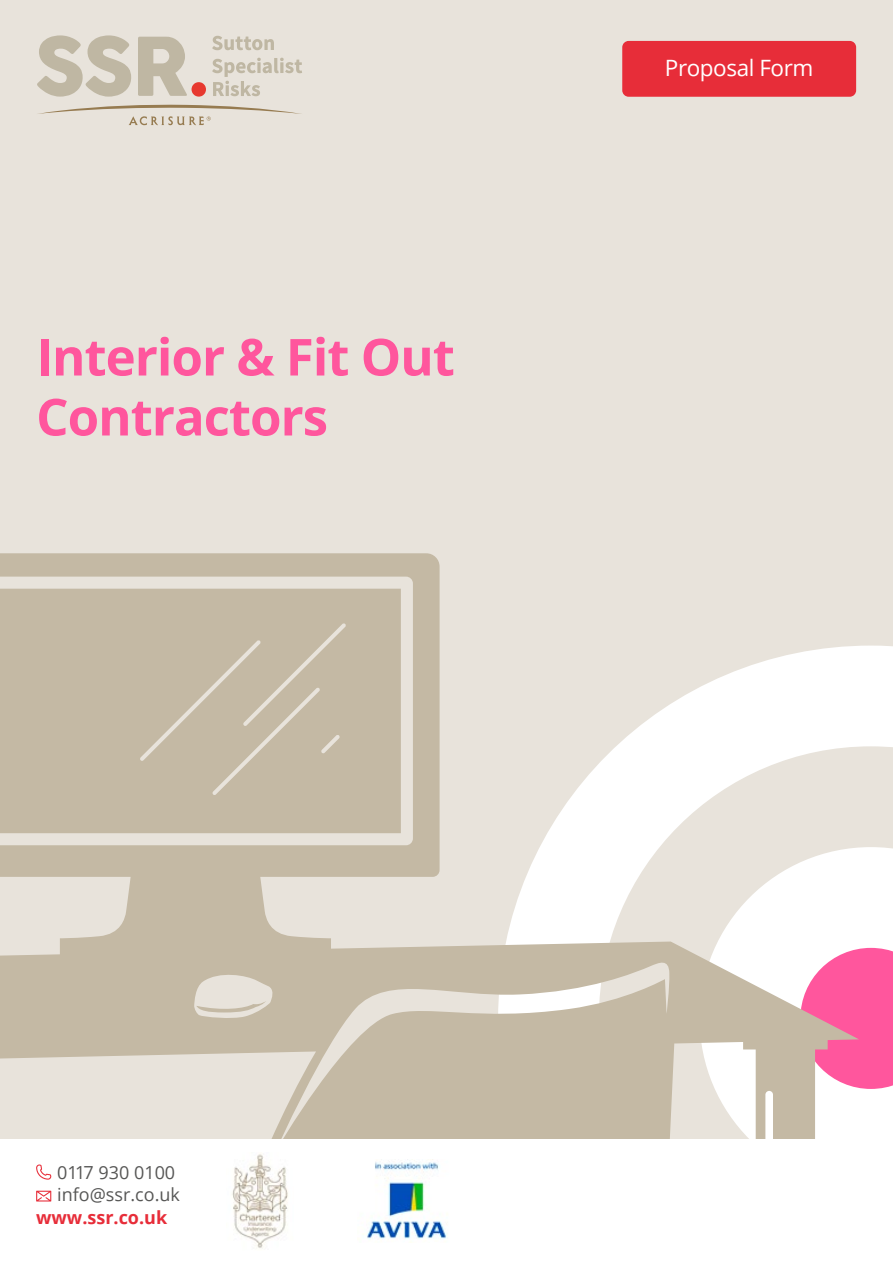
<style>
.page{position:relative;width:893px;height:1263px;background:#fff}
.page>*{position:absolute;margin:0;border:0;box-sizing:border-box;transform-origin:0 0}
.t1{font:700 51px/60px "Open Sans";letter-spacing:-.02em;color:#ff569d}
.t2{font:22.5px "Open Sans";letter-spacing:-.02em;color:#fff}
.t3{font:18px/22.5px "Open Sans";color:#575756}
.t4{font:700 18px "Open Sans";color:#e72d39}
</style>
<div class="page">
<div style="left:0;top:0;width:893px;height:1138px;background:#e8e3db"></div>
<svg style="left:36px;top:1164px;width:15px;height:15px"></svg>
<svg style="left:36px;top:1191px;width:15px;height:10px"></svg>
<svg style="left:498px;top:646px;width:395px;height:493px"></svg>
<div style="left:700px;top:847px;width:193px;height:292px;background:#fff"></div>
<div style="left:859px;top:948px;width:34px;height:141px;background:#ff569d"></div>
<div style="left:622px;top:41px;width:234px;height:56px;background:#e72d39;border-radius:6px"></div>
<img style="left:232px;top:1154px;width:56px;height:95px">
<img style="left:367px;top:1159px;width:81px;height:84px">
<svg style="left:0;top:553px;width:859px;height:585px"></svg>
<svg style="left:37px;top:35px;width:94px;height:62px"></svg>
<svg style="left:138px;top:37px;width:68px;height:60px"></svg>
<svg style="left:212px;top:36px;width:62px;height:14px"></svg>
<svg style="left:212px;top:58px;width:90px;height:38px"></svg>
<svg style="left:38px;top:104px;width:263px;height:21px"></svg>
<p class="t1" style="left:36px;top:326px;width:420px">Interior &amp; Fit Out<br>Contractors</p>
<p class="t2" style="left:665px;top:53px;width:150px">Proposal Form</p>
<p class="t3" style="left:57px;top:1161px;width:124px">0117 930 0100 info@ssr.co.uk</p>
<p class="t4" style="left:36px;top:1205px;width:133px">www.ssr.co.uk</p>
</div>
